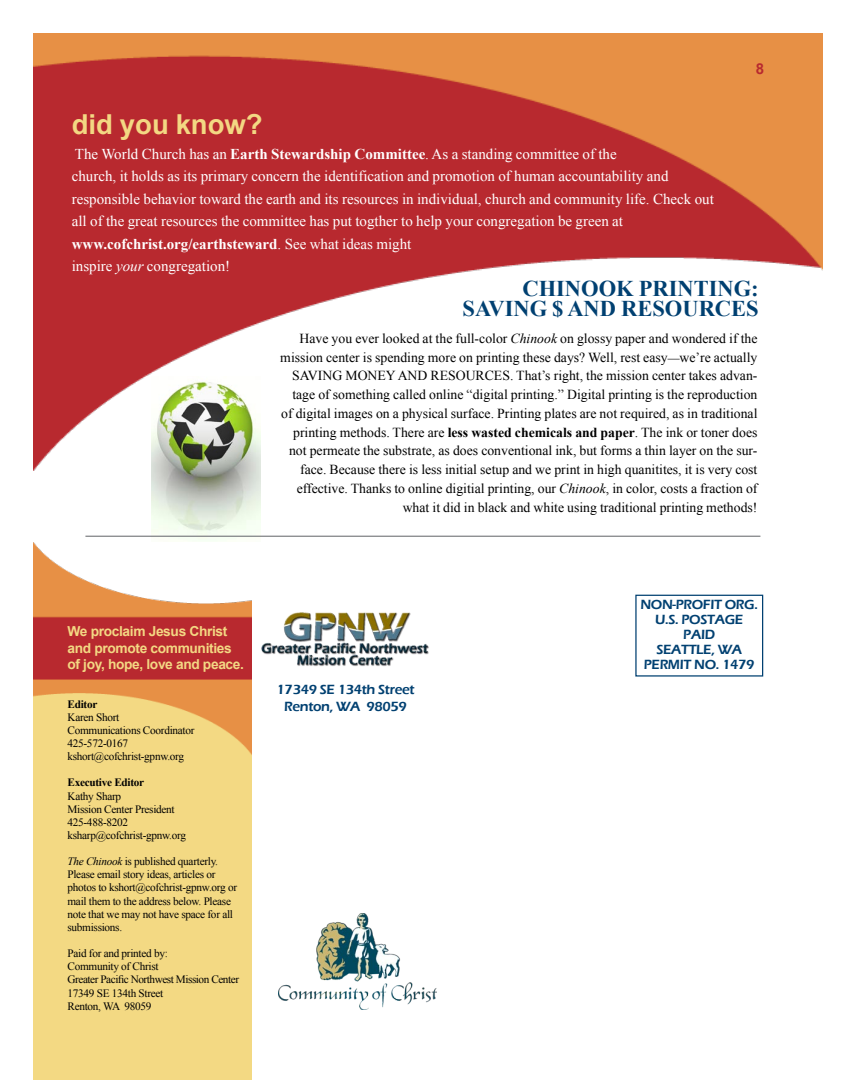
<style>
.page{position:relative;width:855px;height:1080px;background:#fff}
.page>*{position:absolute;margin:0;border:0;box-sizing:border-box;transform-origin:0 0}
.t1{font:700 27.5px "Arial";color:#f3d883}
.t2{font:700 22.5px/20px "Times New Roman";color:#004071;text-align:right}
.t3{font:15px/22.5px "Times New Roman";color:#fff}
.t4{font:700 15px "Arial";color:#b8292f}
.t5{font:13.75px/18.8px "Times New Roman";color:#000;text-align:right}
.t6{font:600 13.75px/15px "Eras ITC";letter-spacing:-.025em;color:#004071;text-align:center}
.t7{font:700 13.75px/16.5px "Arial";letter-spacing:-.025em;color:#f3d883}
.t8{font:11.25px/13.1px "Times New Roman";letter-spacing:-.025em;color:#000}
.t9{font:700 11.25px "Times New Roman";letter-spacing:-.025em;color:#000}
.s1{font-weight:700}
.s2{font-style:italic}
.s3{font-size:11.88px}
</style>
<div class="page">
<img style="left:151px;top:471px;width:109px;height:70px">
<img style="left:34px;top:34px;width:788px;height:437px">
<hr style="left:85px;top:536px;width:675px;height:1px;background:#808285">
<img style="left:34px;top:543px;width:218px;height:537px">
<img style="left:279px;top:914px;width:157px;height:95px">
<img style="left:261px;top:612px;width:168px;height:54px">
<div style="left:635px;top:595px;width:128px;height:82px;border:1px solid #004071"></div>
<h1 class="t1" style="left:72px;top:106px;width:192px">did you know?</h1>
<p class="t3" style="left:72px;top:142px;width:644px">The World Church has an <span class="s1">Earth Stewardship Committee</span>. As a standing committee of the<br>church, it holds as its primary concern the identification and promotion of human accountability and responsible behavior toward the earth and its resources in individual, church and community life. Check out all of the great resources the committee has put togther to help your congregation be green at <span class="s1">www.cofchrist.org/earthsteward</span>. See what ideas might<br>inspire <span class="s2">your</span> congregation!</p>
<p class="t4" style="left:756px;top:59px;width:10px">8</p>
<p class="t7" style="left:68px;top:623px;width:178px">We proclaim Jesus Christ and promote communities of joy, hope, love and peace.</p>
<p class="t9" style="left:68px;top:696px;width:31px">Editor</p>
<p class="t8" style="left:68px;top:710px;width:129px">Karen Short<br>Communications Coordinator<br>425-572-0167 kshort@cofchrist-gpnw.org</p>
<p class="t9" style="left:68px;top:775px;width:78px">Executive Editor</p>
<p class="t8" style="left:68px;top:789px;width:120px">Kathy Sharp<br>Mission Center President<br>425-488-8202 ksharp@cofchrist-gpnw.org</p>
<p class="t8" style="left:68px;top:855px;width:171px"><span class="s2">The Chinook</span> is published quarterly.<br>Please email story ideas, articles or photos to kshort@cofchrist-gpnw.org or mail them to the address below. Please note that we may not have space for all submissions.</p>
<p class="t8" style="left:68px;top:947px;width:173px">Paid for and printed by:<br>Community of Christ<br>Greater Pacific Northwest Mission Center<br>17349 SE 134th Street<br>Renton, WA 98059</p>
<h2 class="t2" style="left:463px;top:278px;width:298px">K printing:<br>saving $ and re source s</h2>
<p class="t5" style="left:280px;top:329px;width:479px">Have you ever looked at the full-color <span class="s2">Chinook</span> on glossy paper and wondered if the mission center is spending more on printing these days? Well, rest easy<span class="s3">—</span>we’re actually SAVING MONEY AND RESOURCES. That’s right, the mission center takes advan&shy;tage of something called online “digital printing.” Digital printing is the reproduction of digital images on a physical surface. Printing plates are not required, as in traditional printing methods. There are <span class="s1">less wasted chemicals and paper</span>. The ink or toner does not permeate the substrate, as does conventional ink, but forms a thin layer on the sur&shy;face. Because there is less initial setup and we print in high quanitites, it is very cost effective. Thanks to online digitial printing, our <span class="s2">Chinook</span>, in color, costs a fraction of what it did in black and white using traditional printing methods!</p>
<h2 class="t2" style="left:522px;top:278px;width:50px">CHINOO</h2>
<p class="t6" style="left:277px;top:681px;width:139px;line-height:16.5px">17349 SE 134th Street<br>Renton, WA 98059</p>
<p class="t6" style="left:640px;top:597px;width:119px">NON-PROFIT ORG.<br>U.S. POSTAGE<br>PAID<br>SEATTLE, WA<br>PERMIT NO. 1479</p>
</div>
